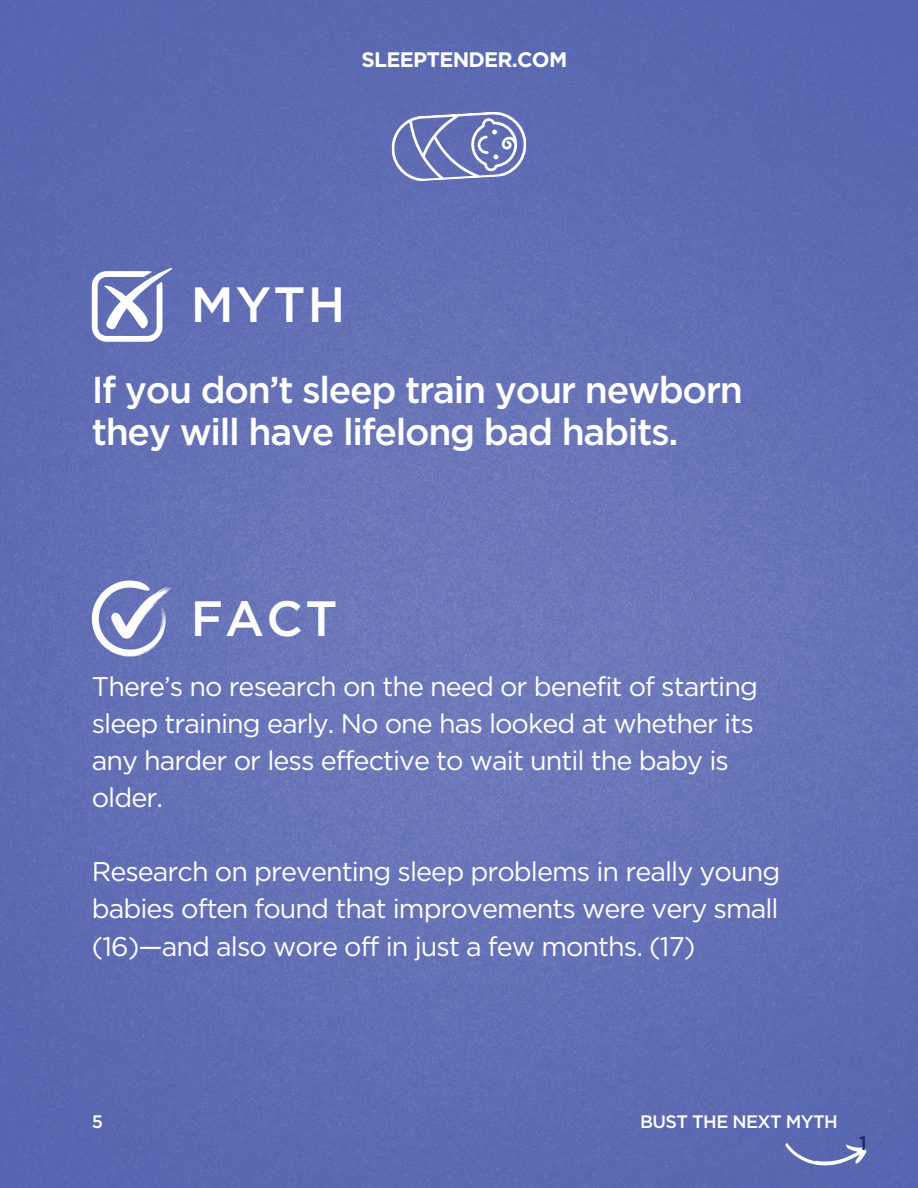
<style>
.page{position:relative;width:918px;height:1188px;background:#fff}
.page>*{position:absolute;margin:0;border:0;box-sizing:border-box;transform-origin:0 0}
.t1{font:500 49.5px "Gotham";letter-spacing:.045em;color:#fff}
.t2{font:500 37.35px/41.7px "Gotham";letter-spacing:-.035em;color:#fff}
.t3{font:27px/37.2px "Gotham";letter-spacing:-.035em;color:#fff}
.t4{font:700 21px "Gotham";letter-spacing:-.035em;color:#fff}
.t5{font:500 19.5px "Gotham";color:#1d2570}
.t6{font:500 18px "Gotham";letter-spacing:-.035em;color:#fff}
</style>
<div class="page">
<img style="left:0;top:0;width:918px;height:1188px">
<svg style="left:92px;top:268px;width:80px;height:74px"></svg>
<svg style="left:92px;top:581px;width:80px;height:76px"></svg>
<svg style="left:785px;top:1143px;width:82px;height:23px"></svg>
<svg style="left:390px;top:110px;width:138px;height:73px;background:#7d88c2"></svg>
<p class="t4" style="left:362px;top:47px;width:207px">SLEEPTENDER.COM</p>
<p class="t1" style="left:191px;top:276px;width:156px">MYTH</p>
<p class="t2" style="left:92px;top:368px;width:653px">If you don’t sleep train your newborn they will have lifelong bad habits.</p>
<p class="t1" style="left:191px;top:590px;width:148px">FACT</p>
<p class="t3" style="left:92px;top:667px;width:668px">There’s no research on the need or benefit of starting sleep training early. No one has looked at whether its any harder or less effective to wait until the baby is older.</p>
<p class="t3" style="left:92px;top:853px;width:690px;text-align:justify">Research on preventing sleep problems in really young babies often found that improvements were very small (16)—and also wore off in just a few months. (17)</p>
<p class="t6" style="left:92px;top:1111px;width:13px">5</p>
<p class="t6" style="left:640px;top:1111px;width:199px">BUST THE NEXT MYTH</p>
<p class="t5" style="left:859px;top:1132px;width:9px">1</p>
</div>
